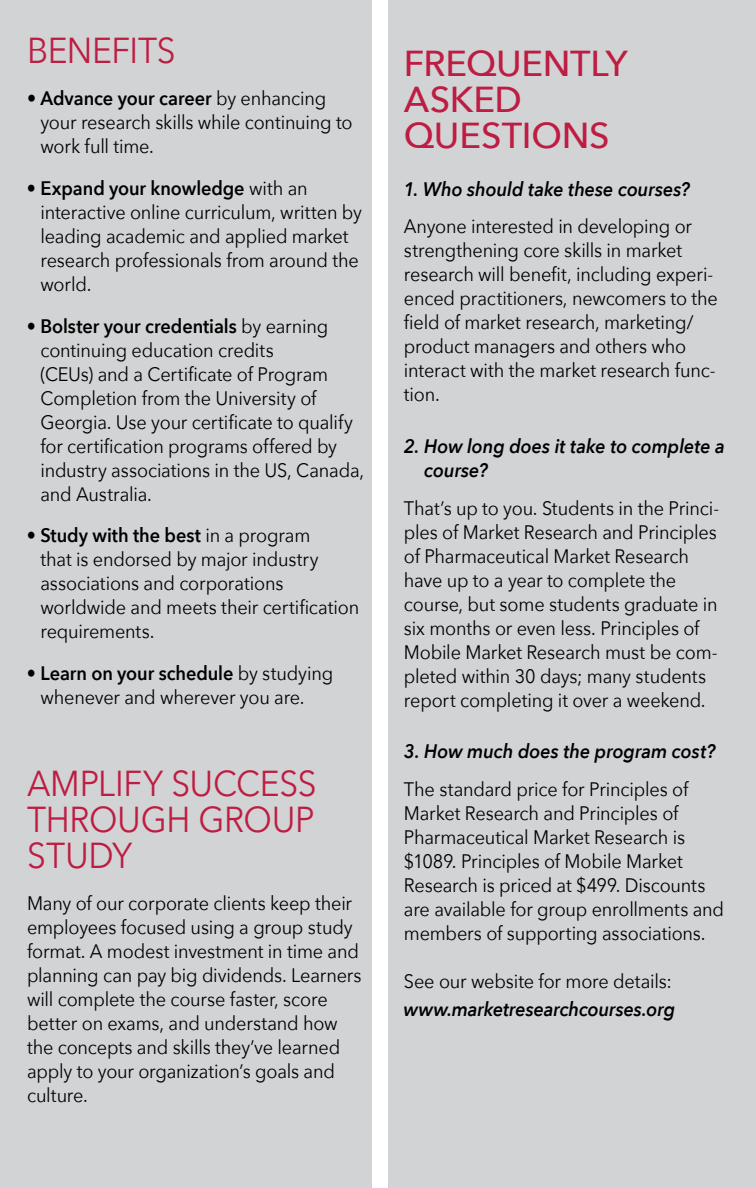
<style>
.page{position:relative;width:756px;height:1188px;background:#fff}
.page>*{position:absolute;margin:0;border:0;box-sizing:border-box;transform-origin:0 0}
.t1{font:36px/36px "Avenir Next";letter-spacing:-.01em;color:#be1c42;text-align:justify;scale:.93 1}
.t2{font:500 36px/36px "Avenir Next";letter-spacing:-.005em;color:#be1c42}
.t3{font:19.5px/24px "Avenir Next";letter-spacing:-.01em;color:#000;scale:.93 1}
.t4{font:italic 600 19.5px/24px "Avenir Next";color:#000;scale:.93 1}
.s1{font-weight:600}
</style>
<div class="page">
<div style="left:0;top:0;width:372px;height:1188px;background:#d1d3d4"></div>
<div style="left:389px;top:0;width:367px;height:1188px;background:#d1d3d4"></div>
<h1 class="t1" style="left:27px;top:31px;width:161px">BENEFITS</h1>
<p class="t3" style="left:40px;top:85px;width:337px;text-indent:-13px">• <span class="s1">Advance your career</span> by enhancing your research skills while continuing to work full time.</p>
<p class="t3" style="left:40px;top:175px;width:347px;text-indent:-13px">• <span class="s1">Expand your knowledge</span> with an interactive online curriculum, written by leading academic and applied market research professionals from around the world.</p>
<p class="t3" style="left:40px;top:313px;width:350px;text-indent:-13px">• <span class="s1">Bolster your credentials</span> by earning continuing education credits<br>(CEUs) and a Certificate of Program Completion from the University of Georgia. Use your certificate to qualify for certification programs offered by industry associations in the US, Canada, and Australia.</p>
<p class="t3" style="left:40px;top:523px;width:344px;text-indent:-13px">• <span class="s1">Study with the best</span> in a program<br>that is endorsed by major industry associations and corporations worldwide and meets their certification requirements.</p>
<p class="t3" style="left:40px;top:661px;width:316px;text-indent:-13px">• <span class="s1">Learn on your schedule</span> by studying whenever and wherever you are.</p>
<h1 class="t1" style="left:27px;top:764px;width:313px">AMPLIFY SUCCESS THROUGH GROUP STUDY</h1>
<p class="t3" style="left:27px;top:891px;width:361px">Many of our corporate clients keep their employees focused using a group study format. A modest investment in time and planning can pay big dividends. Learners will complete the course faster, score better on exams, and understand how the concepts and skills they’ve learned apply to your organization’s goals and culture.</p>
<h1 class="t2" style="left:404px;top:44px;width:226px">FREQUENTLY<br>ASKED<br>QUESTIONS</h1>
<p class="t4" style="left:404px;top:177px;width:309px">1. Who should take these courses?</p>
<p class="t3" style="left:404px;top:214px;width:339px">Anyone interested in developing or strengthening core skills in market research will benefit, including experi&shy;enced practitioners, newcomers to the field of market research, marketing/ product managers and others who interact with the market research func&shy;tion.</p>
<p class="t4" style="left:424px;top:434px;width:325px;text-indent:-20px">2. How long does it take to complete a course?</p>
<p class="t3" style="left:404px;top:495px;width:341px">That’s up to you. Students in the Princi&shy;ples of Market Research and Principles of Pharmaceutical Market Research have up to a year to complete the course, but some students graduate in six months or even less. Principles of Mobile Market Research must be com&shy;pleted within 30 days; many students report completing it over a weekend.</p>
<p class="t4" style="left:404px;top:739px;width:337px">3. How much does the program cost?</p>
<p class="t3" style="left:404px;top:776px;width:346px">The standard price for Principles of Market Research and Principles of Pharmaceutical Market Research is $1089. Principles of Mobile Market Research is priced at $499. Discounts are available for group enrollments and members of supporting associations.</p>
<p class="t3" style="left:404px;top:968px;width:290px">See our website for more details:</p>
<p class="t4" style="left:404px;top:997px;width:293px">www.marketresearchcourses.org</p>
</div>
